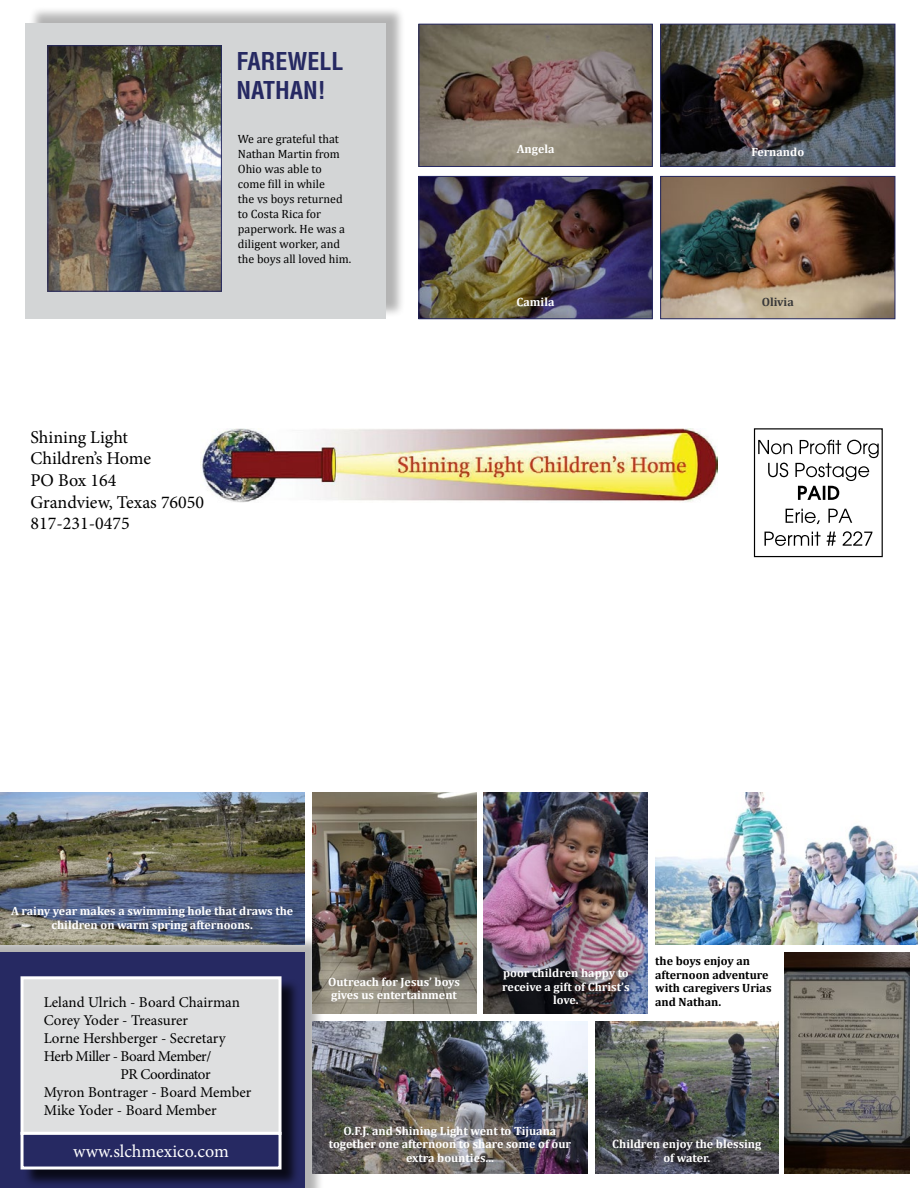
<style>
.page{position:relative;width:918px;height:1188px;background:#fff}
.page>*{position:absolute;margin:0;border:0;box-sizing:border-box;transform-origin:0 0}
.t1{font:700 condensed 24px/28.8px "Helvetica LT Std";color:#262962}
.t2{font:18px "Minion Pro";color:#000}
.t3{font:18px "Minion Pro";color:#fff}
.t4{font:15px "Minion Pro";letter-spacing:-.005em;color:#000}
.t5{font:15px "Minion Pro";letter-spacing:-.03em;color:#000}
.t6{font:15px "Minion Pro";letter-spacing:-.035em;color:#000}
.t7{font:700 12px/13.5px "Cambria";color:#fff;text-align:center}
.t8{font:12px/15px "Cambria";color:#000}
.t9{font:700 12px/13.5px "Cambria";color:#000}
.t10{font:700 12px "Cambria";color:#383839}
</style>
<div class="page">
<div style="left:0;top:935px;width:324px;height:253px;background:#000;opacity:.3"></div>
<div style="left:0;top:953px;width:304px;height:235px;background:#262962"></div>
<img style="left:200px;top:428px;width:518px;height:75px">
<div style="left:23px;top:979px;width:277px;height:209px;background:#000;opacity:.75"></div>
<div style="left:22px;top:978px;width:258px;height:155px;background:#dedfe0"></div>
<div style="left:21px;top:976px;width:261px;height:159px;border:3px solid #fff"></div>
<div style="left:22px;top:1133px;width:258px;height:35px;background:#262962"></div>
<div style="left:21px;top:1132px;width:261px;height:38px;border:3px solid #fff"></div>
<div style="left:28px;top:6px;width:377px;height:311px;background:#000;opacity:.3"></div>
<div style="left:25px;top:24px;width:361px;height:295px;background:#d3d5d6"></div>
<img style="left:50px;top:47px;width:170px;height:243px">
<div style="left:48px;top:45px;width:174px;height:247px;border:1px solid #262962"></div>
<img style="left:420px;top:26px;width:231px;height:139px">
<div style="left:418px;top:24px;width:235px;height:143px;border:1px solid #262962"></div>
<img style="left:420px;top:178px;width:231px;height:139px">
<div style="left:418px;top:176px;width:235px;height:143px;border:1px solid #262962"></div>
<img style="left:662px;top:26px;width:231px;height:139px">
<div style="left:660px;top:24px;width:235px;height:143px;border:1px solid #262962"></div>
<img style="left:662px;top:178px;width:231px;height:139px">
<div style="left:660px;top:176px;width:235px;height:143px;border:1px solid #262962"></div>
<div style="left:754px;top:428px;width:129px;height:129px;border:1px solid #000"></div>
<svg style="left:758px;top:440px;width:121px;height:60px"></svg>
<svg style="left:786px;top:509px;width:34px;height:15px"></svg>
<svg style="left:828px;top:509px;width:24px;height:14px"></svg>
<svg style="left:765px;top:532px;width:56px;height:14px"></svg>
<svg style="left:827px;top:532px;width:9px;height:14px"></svg>
<svg style="left:843px;top:531px;width:29px;height:15px"></svg>
<img style="left:312px;top:793px;width:164px;height:220px">
<img style="left:0;top:793px;width:304px;height:152px">
<img style="left:312px;top:1021px;width:276px;height:153px">
<img style="left:484px;top:793px;width:164px;height:220px">
<img style="left:596px;top:1021px;width:182px;height:153px">
<img style="left:655px;top:793px;width:263px;height:152px">
<img style="left:784px;top:953px;width:125px;height:221px">
<p class="t1" style="left:237px;top:47px;width:109px">FAREWELL<br>NATHAN!</p>
<p class="t8" style="left:238px;top:132px;width:115px">We are grateful that<br>Nathan Martin from<br>Ohio was able to come fill in while<br>the vs boys returned to Costa Rica for paperwork. He was a diligent worker, and the boys all loved him.</p>
<p class="t2" style="left:30px;top:425px;width:99px">Shining Light</p>
<p class="t2" style="left:30px;top:447px;width:122px">Children’s Home</p>
<p class="t2" style="left:30px;top:468px;width:88px">PO Box 164</p>
<p class="t2" style="left:30px;top:490px;width:175px">Grandview, Texas 76050</p>
<p class="t2" style="left:30px;top:511px;width:101px">817-231-0475</p>
<p class="t7" style="left:11px;top:904px;width:284px">A rainy year makes a swimming hole that draws the children on warm spring afternoons.</p>
<p class="t7" style="left:517px;top:142px;width:39px">Angela</p>
<p class="t7" style="left:751px;top:144px;width:54px">Fernando</p>
<p class="t7" style="left:517px;top:295px;width:39px">Camila</p>
<p class="t10" style="left:762px;top:294px;width:34px">Olivia</p>
<p class="t4" style="left:44px;top:992px;width:198px">Leland Ulrich - Board Chairman</p>
<p class="t4" style="left:44px;top:1010px;width:146px">Corey Yoder - Treasurer</p>
<p class="t4" style="left:44px;top:1028px;width:183px">Lorne Hershberger - Secretary</p>
<p class="t5" style="left:44px;top:1046px;width:169px">Herb Miller - Board Member/</p>
<p class="t6" style="left:121px;top:1064px;width:91px">PR Coordinator</p>
<p class="t4" style="left:44px;top:1082px;width:209px">Myron Bontrager - Board Member</p>
<p class="t4" style="left:44px;top:1100px;width:175px">Mike Yoder - Board Member</p>
<p class="t3" style="left:73px;top:1139px;width:157px">www.slchmexico.com</p>
<p class="t7" style="left:328px;top:974px;width:133px;text-align:left">Outreach for Jesus’ boys gives us entertainment</p>
<p class="t7" style="left:502px;top:966px;width:129px">poor children happy to receive a gift of Christ’s love.</p>
<p class="t9" style="left:655px;top:954px;width:118px">the boys enjoy an afternoon adventure with caregivers Urias and Nathan.</p>
<p class="t7" style="left:329px;top:1123px;width:244px">O.F.J. and Shining Light went to Tijuana together one afternoon to share some of our extra bounties...</p>
<p class="t7" style="left:612px;top:1137px;width:151px">Children enjoy the blessing of water.</p>
</div>
